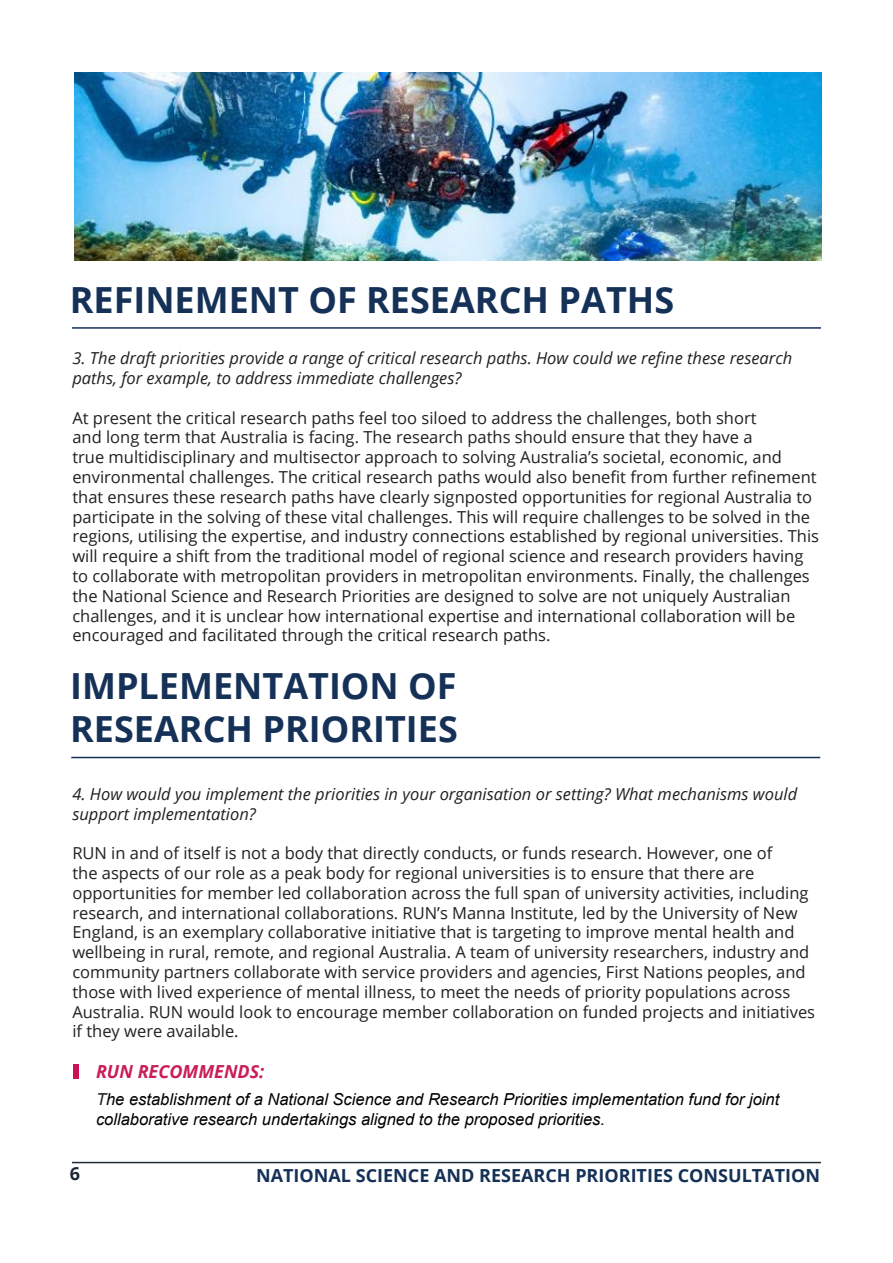
<style>
.page{position:relative;width:893px;height:1263px;background:#fff}
.page>*{position:absolute;margin:0;border:0;box-sizing:border-box;transform-origin:0 0}
.t1{font:700 36px/43.2px "Open Sans";color:#153157}
.t2{font:700 18px "Open Sans";color:#153157}
.t3{font:italic 700 18px "Open Sans";color:#ca1e56}
.t4{font:700 18px "Open Sans";color:#1e2735}
.t5{font:16.5px/19.8px "Open Sans";color:#221f20}
.t6{font:italic 16.5px/19.8px "Open Sans";color:#221f20}
.t7{font:italic 16.5px/19.8px "Arial";color:#000}
.s1{color:#221f20}
</style>
<div class="page">
<hr style="left:72px;top:1162px;width:749px;height:1px;background:#212c37">
<hr style="left:72px;top:327px;width:749px;height:2px;background:#153157">
<div style="left:74px;top:1064px;width:5px;height:15px;background:#cb1053"></div>
<hr style="left:71px;top:757px;width:749px;height:1px;background:#153157">
<img style="left:74px;top:72px;width:748px;height:188px">
<h1 class="t1" style="left:70px;top:277px;width:606px">REFINEMENT OF RESEARCH PATHS</h1>
<p class="t6" style="left:72px;top:348px;width:721px">3. The draft priorities provide a range of critical research paths. How could we refine these research paths, for example, to address immediate challenges?</p>
<p class="t5" style="left:72px;top:407px;width:748px">At present the critical research paths feel too siloed to address the challenges, both short<br>and long term that Australia is facing. The research paths should ensure that they have a<br>true multidisciplinary and multisector approach to solving Australia’s societal, economic, and environmental challenges. The critical research paths would also benefit from further refinement that ensures these research paths have clearly signposted opportunities for regional Australia to participate in the solving of these vital challenges. This will require challenges to be solved in the regions, utilising the expertise, and industry connections established by regional universities. This will require a shift from the traditional model of regional science and research providers having to collaborate with metropolitan providers in metropolitan environments. Finally, the challenges the National Science and Research Priorities are designed to solve are not uniquely Australian challenges, and it is unclear how international expertise and international collaboration will be encouraged and facilitated through the critical research paths.</p>
<h1 class="t1" style="left:70px;top:664px;width:389px">IMPLEMENTATION OF<br>RESEARCH PRIORITIES</h1>
<p class="t6" style="left:72px;top:783px;width:726px">4. How would you implement the priorities in your organisation or setting? What mechanisms would support implementation?</p>
<p class="t5" style="left:72px;top:843px;width:744px">RUN in and of itself is not a body that directly conducts, or funds research. However, one of<br>the aspects of our role as a peak body for regional universities is to ensure that there are opportunities for member led collaboration across the full span of university activities, including research, and international collaborations. RUN’s Manna Institute, led by the University of New England, is an exemplary collaborative initiative that is targeting to improve mental health and wellbeing in rural, remote, and regional Australia. A team of university researchers, industry and community partners collaborate with service providers and agencies, First Nations peoples, and those with lived experience of mental illness, to meet the needs of priority populations across Australia. RUN would look to encourage member collaboration on funded projects and initiatives if they were available.</p>
<p class="t3" style="left:96px;top:1059px;width:170px">RUN RECOMMENDS:</p>
<p class="t7" style="left:96px;top:1090px;width:685px"><span class="s1">T</span>he establishment of a National Science and Research Priorities implementation fund for joint collaborative research undertakings aligned to the proposed priorities.</p>
<p class="t4" style="left:70px;top:1161px;width:12px">6</p>
<p class="t2" style="left:256px;top:1162px;width:565px">NATIONAL SCIENCE AND RESEARCH PRIORITIES CONSULTATION</p>
</div>
